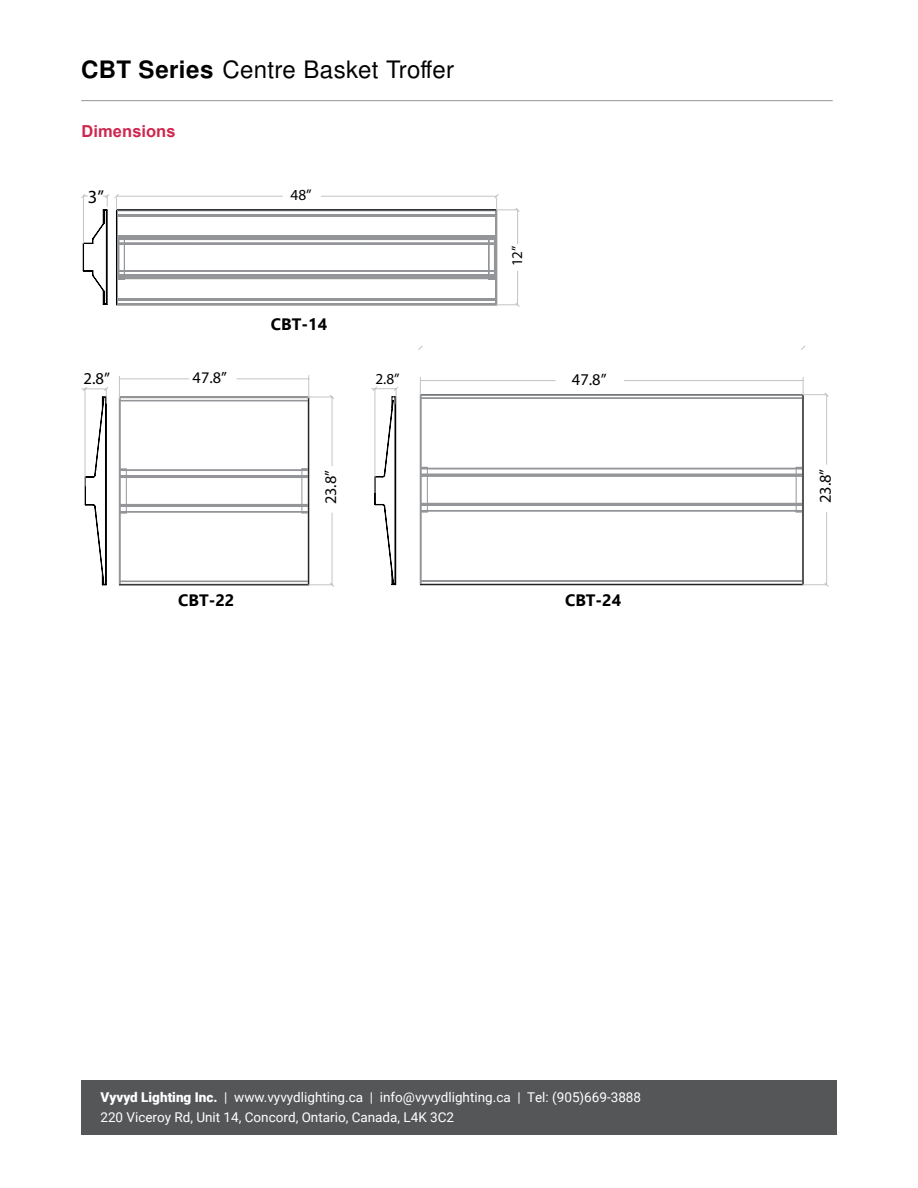
<style>
.page{position:relative;width:918px;height:1188px;background:#fff}
.page>*{position:absolute;margin:0;border:0;box-sizing:border-box;transform-origin:0 0}
.t1{font:24px "Free Sans";letter-spacing:.015em;color:#000}
.t2{font:18.6px "Myriad Pro";color:#000}
.t3{font:16.65px "Myriad Pro";color:#000}
.t4{font:700 16.5px "Ebrima";color:#000}
.t5{font:700 16.5px "Arial";letter-spacing:.005em;color:#cf264e}
.t6{font:16.5px "Myriad Pro";color:#000}
.t7{font:16.2px "Myriad Pro";color:#000}
.t8{font:15.45px "Myriad Pro";color:#000}
.t9{font:15.3px "Myriad Pro";color:#000}
.t10{font:15px "Myriad Pro";color:#000}
.t11{font:13.5px/20.2px "Roboto";color:#fff}
.s1{font-weight:700}
.s2{font-weight:900}
</style>
<div class="page">
<div style="left:81px;top:1080px;width:756px;height:54px;background:#545658"></div>
<hr style="left:81px;top:100px;width:752px;height:1px;background:#939598">
<svg style="left:119px;top:375px;width:215px;height:212px"></svg>
<svg style="left:81px;top:387px;width:27px;height:198px"></svg>
<svg style="left:115px;top:194px;width:404px;height:113px"></svg>
<svg style="left:82px;top:194px;width:27px;height:111px"></svg>
<svg style="left:371px;top:387px;width:27px;height:198px"></svg>
<svg style="left:419px;top:346px;width:409px;height:241px"></svg>
<h1 class="t1" style="left:81px;top:53px;width:375px"><span class="s1">CBT Series</span> Centre Basket Troffer</h1>
<p class="t5" style="left:81px;top:120px;width:96px">Dimensions</p>
<h2 class="t2" style="left:88px;top:185px;width:18px">3”</h2>
<p class="t8" style="left:290px;top:185px;width:23px">48”</p>
<p class="t3" style="left:84px;top:368px;width:28px">2.8”</p>
<p class="t7" style="left:193px;top:368px;width:36px">47.8”</p>
<p class="t4" style="left:178px;top:587px;width:58px">CBT-22</p>
<p class="t4" style="left:271px;top:311px;width:58px">CBT-14</p>
<p class="t7" style="left:321px;top:504px;width:36px;rotate:-90deg">23.8”</p>
<p class="t9" style="left:375px;top:369px;width:26px">2.8”</p>
<p class="t10" style="left:508px;top:266px;width:22px;rotate:-90deg">12”</p>
<p class="t6" style="left:572px;top:369px;width:36px">47.8”</p>
<p class="t4" style="left:565px;top:587px;width:58px">CBT-24</p>
<p class="t6" style="left:815px;top:503px;width:36px;rotate:-90deg">23.8”</p>
<p class="t11" style="left:100px;top:1086px;width:542px"><span class="s2">Vyvyd Lighting Inc.</span> | www.vyvydlighting.ca | info@vyvydlighting.ca | Tel: (905)669-3888<br>220 Viceroy Rd, Unit 14, Concord, Ontario, Canada, L4K 3C2</p>
</div>
